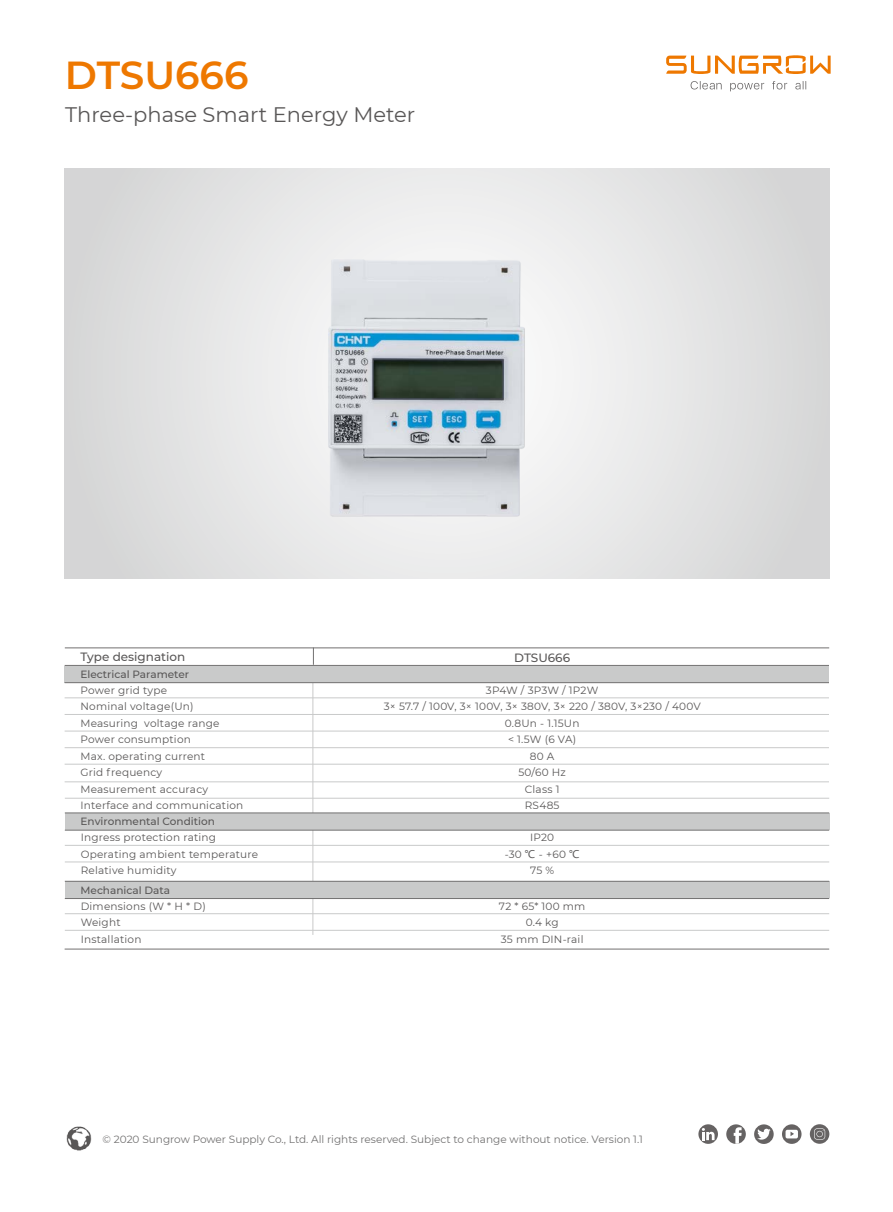
<style>
.page{position:relative;width:893px;height:1212px;background:#fff}
.page>*{position:absolute;margin:0;border:0;box-sizing:border-box;transform-origin:0 0}
.t1{font:600 39px "Montserrat";color:#ee7800}
.t2{font:21px "Montserrat";color:#595757}
.t3{font:500 12px "Montserrat";color:#595757}
.t4{font:10.5px/16.5px "Montserrat";letter-spacing:.02em;color:#595757;text-align:center}
.t5{font:10.5px "Montserrat";color:#727171}
.t6{font:500 10.5px "Montserrat";color:#595757}
.s1{font-family:"Microsoft Ya Hei"}
</style>
<div class="page">
<svg style="left:666px;top:55px;width:165px;height:19px"></svg>
<svg style="left:691px;top:81px;width:31px;height:8px"></svg>
<svg style="left:730px;top:83px;width:34px;height:8px"></svg>
<svg style="left:795px;top:81px;width:11px;height:8px"></svg>
<svg style="left:772px;top:81px;width:15px;height:8px"></svg>
<img style="left:66px;top:1126px;width:26px;height:25px">
<svg style="left:65px;top:168px;width:765px;height:410px;background:#e3e3e4"></svg>
<img style="left:318px;top:238px;width:218px;height:294px">
<hr style="left:313px;top:682px;width:1px;height:253px;background:#c9caca">
<svg style="left:65px;top:813px;width:764px;height:17px;background:#c5c5c5"></svg>
<div style="left:65px;top:882px;width:764px;height:16px;background:#c9caca"></div>
<hr style="left:65px;top:682px;width:764px;height:1px;background:#727171">
<hr style="left:65px;top:830px;width:764px;height:1px;background:#727171">
<hr style="left:65px;top:898px;width:764px;height:1px;background:#727171">
<hr style="left:65px;top:812px;width:764px;height:1px;background:#727171">
<hr style="left:65px;top:881px;width:764px;height:1px;background:#727171">
<svg style="left:65px;top:647px;width:764px;height:35px"></svg>
<hr style="left:65px;top:697px;width:764px;height:1px;background:#c9caca">
<hr style="left:65px;top:845px;width:764px;height:1px;background:#c9caca">
<hr style="left:65px;top:913px;width:764px;height:1px;background:#c9caca">
<hr style="left:65px;top:714px;width:764px;height:1px;background:#c9caca">
<hr style="left:65px;top:862px;width:764px;height:1px;background:#c9caca">
<hr style="left:65px;top:930px;width:764px;height:1px;background:#c9caca">
<hr style="left:65px;top:731px;width:764px;height:1px;background:#c9caca">
<hr style="left:65px;top:747px;width:764px;height:1px;background:#c9caca">
<hr style="left:65px;top:764px;width:764px;height:1px;background:#c9caca">
<hr style="left:65px;top:781px;width:764px;height:1px;background:#c9caca">
<hr style="left:65px;top:798px;width:764px;height:1px;background:#c9caca">
<hr style="left:65px;top:949px;width:764px;height:1px;background:#727171">
<svg style="left:754px;top:1124px;width:20px;height:20px"></svg>
<svg style="left:757px;top:1129px;width:14px;height:10px"></svg>
<svg style="left:698px;top:1124px;width:20px;height:20px"></svg>
<svg style="left:702px;top:1128px;width:12px;height:12px"></svg>
<svg style="left:782px;top:1124px;width:19px;height:20px"></svg>
<svg style="left:785px;top:1130px;width:13px;height:8px"></svg>
<svg style="left:726px;top:1124px;width:20px;height:20px"></svg>
<svg style="left:734px;top:1127px;width:8px;height:17px"></svg>
<svg style="left:810px;top:1124px;width:19px;height:20px"></svg>
<svg style="left:814px;top:1128px;width:11px;height:11px"></svg>
<h1 class="t1" style="left:65px;top:47px;width:185px">DTSU666</h1>
<h2 class="t2" style="left:65px;top:100px;width:352px">Three-phase Smart Energy Meter</h2>
<p class="t3" style="left:81px;top:648px;width:106px">Type designation</p>
<p class="t4" style="left:81px;top:681px;width:164px;text-align:left">Power grid type<br>Nominal voltage(Un)<br>Measuring voltage range<br>Power consumption<br>Max. operating current<br>Grid frequency<br>Measurement accuracy<br>Interface and communication</p>
<p class="t4" style="left:81px;top:829px;width:179px;text-align:left">Ingress protection rating<br>Operating ambient temperature<br>Relative humidity</p>
<p class="t4" style="left:81px;top:897px;width:127px;text-align:left">Dimensions (W * H * D)<br>Weight<br>Installation</p>
<p class="t6" style="left:80px;top:667px;width:110px">Electrical Parameter</p>
<p class="t6" style="left:81px;top:814px;width:136px">Environmental Condition</p>
<p class="t6" style="left:81px;top:883px;width:91px">Mechanical Data</p>
<p class="t3" style="left:514px;top:649px;width:57px">DTSU666</p>
<p class="t4" style="left:384px;top:681px;width:318px">3P4W / 3P3W / 1P2W<br>3× 57.7 / 100V, 3× 100V, 3× 380V, 3× 220 / 380V, 3×230 / 400V<br>0.8Un - 1.15Un<br>&lt; 1.5W (6 VA)<br>80 A<br>50/60 Hz<br>Class 1<br>RS485</p>
<p class="t4" style="left:505px;top:829px;width:77px">IP20<br>-30 <span class="s1">℃</span> - +60 <span class="s1">℃<br></span>75 %</p>
<p class="t4" style="left:499px;top:897px;width:88px">72 * 65* 100 mm<br>0.4 kg<br>35 mm DIN-rail</p>
<p class="t5" style="left:103px;top:1132px;width:542px">© 2020 Sungrow Power Supply Co., Ltd. All rights reserved. Subject to change without notice. Version 1.1</p>
</div>
